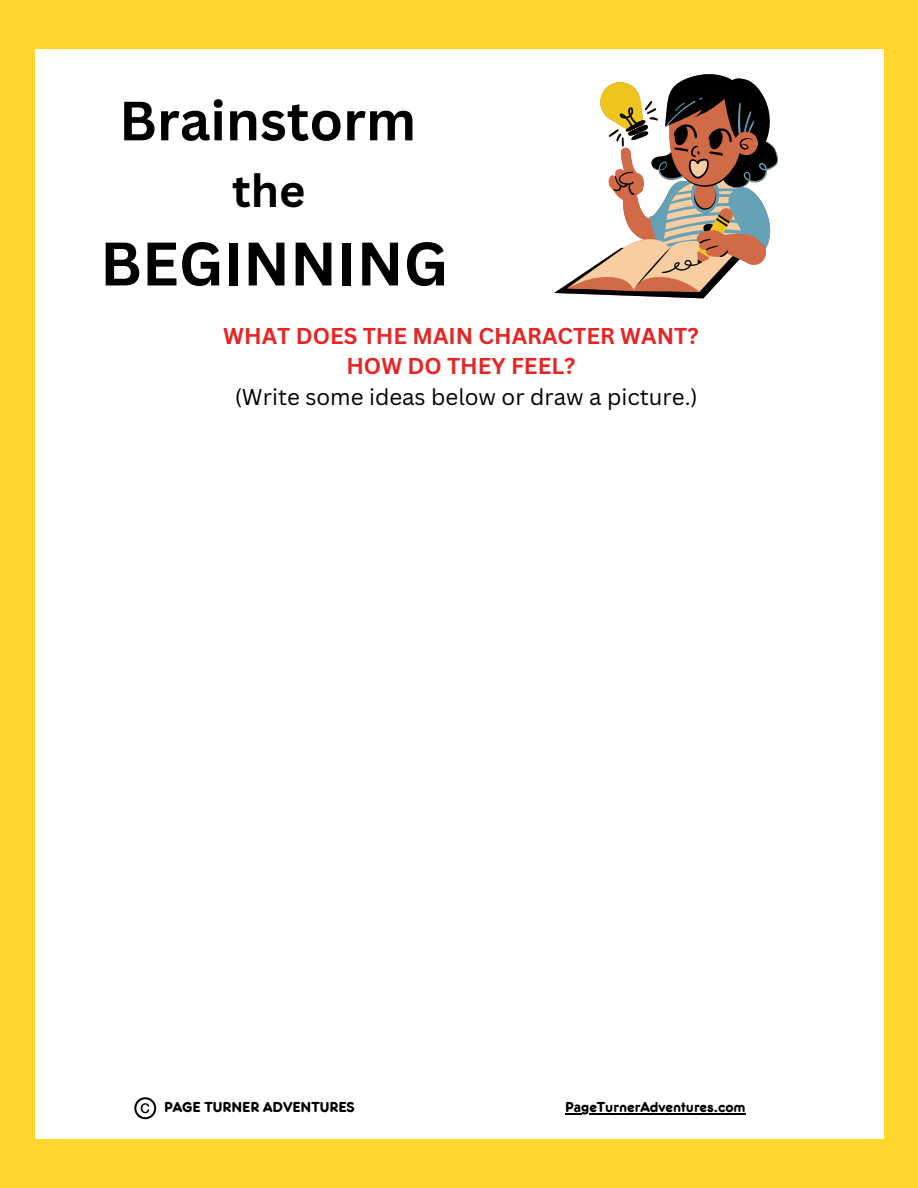
<style>
.page{position:relative;width:918px;height:1188px;background:#ffd62c}
.page>*{position:absolute;margin:0;border:0;box-sizing:border-box;transform-origin:0 0}
.t1{font:700 60px "Canva Sans";color:#000}
.t2{font:700 54px "Canva Sans";color:#000}
.t3{font:700 45px "Canva Sans";color:#000}
.t4{font:700 22.35px "Canva Sans";color:#e62525}
.t5{font:22.35px "Canva Sans";color:#000}
.t6{font:500 15px "Frankfurter Com";color:#000}
</style>
<div class="page">
<div style="left:35px;top:49px;width:848px;height:1090px;background:#fff"></div>
<svg style="left:134px;top:1097px;width:22px;height:22px"></svg>
<svg style="left:565px;top:1114px;width:16px;height:1px"></svg>
<hr style="left:581px;top:1114px;width:165px;height:1px;background:#000">
<svg style="left:554px;top:74px;width:224px;height:224px"></svg>
<p class="t2" style="left:119px;top:83px;width:298px">Brainstorm</p>
<p class="t3" style="left:232px;top:159px;width:75px">the</p>
<p class="t1" style="left:100px;top:221px;width:350px">BEGINNING</p>
<p class="t4" style="left:223px;top:320px;width:477px">WHAT DOES THE MAIN CHARACTER WANT?</p>
<p class="t4" style="left:346px;top:350px;width:231px">HOW DO THEY FEEL?</p>
<p class="t5" style="left:235px;top:381px;width:465px">(Write some ideas below or draw a picture.)</p>
<p class="t6" style="left:164px;top:1098px;width:192px">PAGE TURNER ADVENTURES</p>
<p class="t6" style="left:565px;top:1098px;width:182px">PageTurnerAdventures.com</p>
</div>
